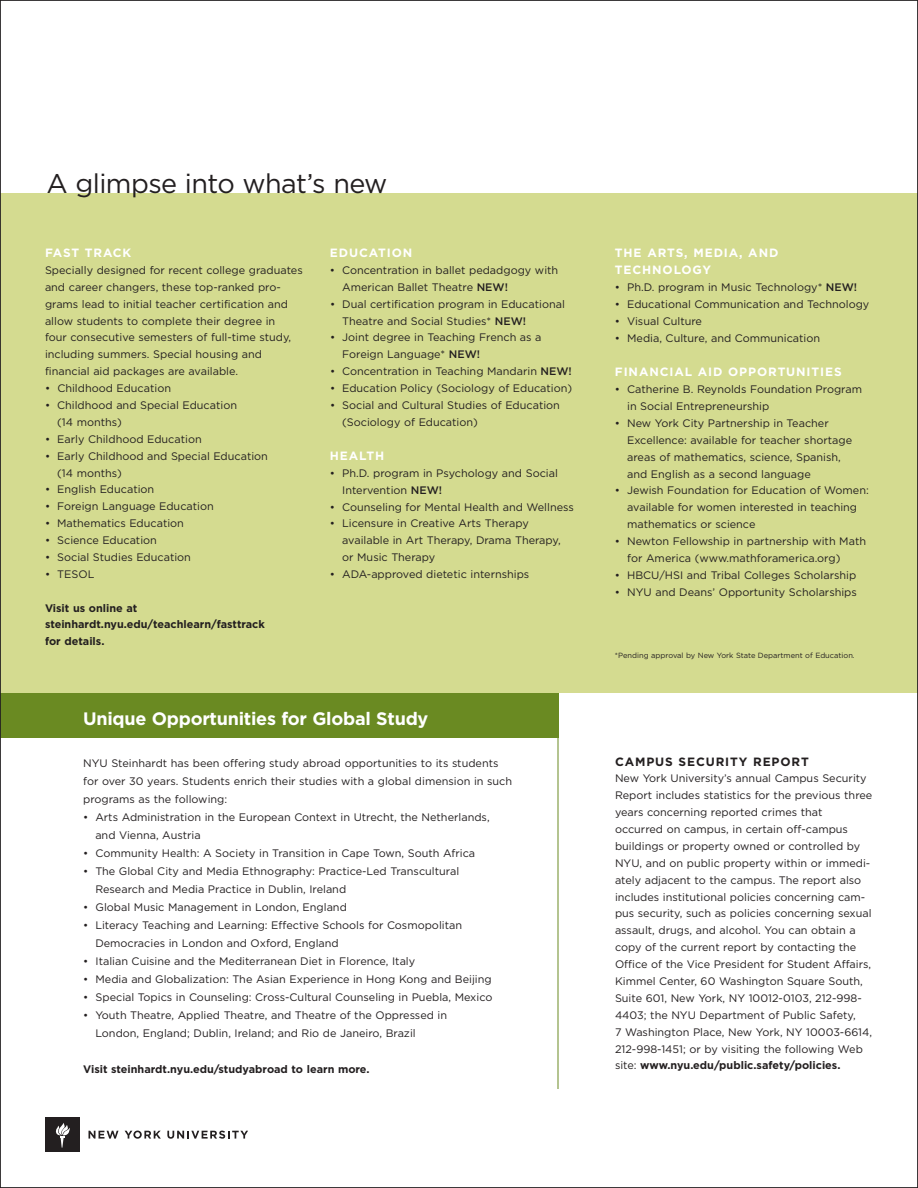
<style>
.page{position:relative;width:918px;height:1188px;background:#fff}
.page>*{position:absolute;margin:0;border:0;box-sizing:border-box;transform-origin:0 0}
.t1{font:27px "Gotham";letter-spacing:-.02em;color:#231f20}
.t2{font:700 18px "Gotham";letter-spacing:-.015em;color:#fff}
.t3{font:700 12px/17.2px "Gotham";letter-spacing:.075em;color:#fff}
.t4{font:700 12px "Gotham";letter-spacing:.075em;color:#231f20}
.t5{font:10.8px/17px "Gotham";color:#231f20}
.t6{font:700 10.8px/17px "Gotham";color:#231f20}
.t7{font:7.5px "Gotham";color:#231f20}
.s1{font-weight:500}
.s2{font-weight:700}
</style>
<div class="page">
<div style="left:0;top:693px;width:558px;height:45px;background:#6a8a22"></div>
<div style="left:0;top:194px;width:918px;height:499px;background:#d4db90"></div>
<svg style="left:89px;top:1131px;width:30px;height:8px"></svg>
<svg style="left:125px;top:1131px;width:36px;height:8px"></svg>
<svg style="left:167px;top:1131px;width:81px;height:8px"></svg>
<div style="left:45px;top:1117px;width:35px;height:35px;background:#231f20"></div>
<svg style="left:55px;top:1123px;width:15px;height:25px"></svg>
<hr style="left:558px;top:693px;width:1px;height:396px;background:#6a8a22">
<h1 class="t1" style="left:46px;top:174px;width:342px">A glimpse into what’s new</h1>
<p class="t3" style="left:45px;top:245px;width:88px">FAST TRACK</p>
<p class="t5" style="left:45px;top:262px;width:259px">Specially designed for recent college graduates and career changers, these top-ranked pro&shy;grams lead to initial teacher certification and allow students to complete their degree in<br>four consecutive semesters of full-time study, including summers. Special housing and financial aid packages are available.</p>
<p class="t5" style="left:45px;top:381px;width:128px">• Childhood Education</p>
<p class="t5" style="left:57px;top:397px;width:181px;text-indent:-12px">• Childhood and Special Education (14 months)</p>
<p class="t5" style="left:45px;top:431px;width:158px">• Early Childhood Education</p>
<p class="t5" style="left:57px;top:448px;width:212px;text-indent:-12px">• Early Childhood and Special Education (14 months)</p>
<p class="t5" style="left:45px;top:482px;width:111px">• English Education</p>
<p class="t5" style="left:45px;top:499px;width:170px">• Foreign Language Education</p>
<p class="t5" style="left:45px;top:516px;width:140px">• Mathematics Education</p>
<p class="t5" style="left:45px;top:532px;width:113px">• Science Education</p>
<p class="t5" style="left:45px;top:549px;width:148px">• Social Studies Education</p>
<p class="t5" style="left:45px;top:566px;width:51px">• TESOL</p>
<p class="t6" style="left:45px;top:600px;width:221px">Visit us online at steinhardt.nyu.edu/teachlearn/fasttrack for details.</p>
<p class="t3" style="left:330px;top:245px;width:84px">EDUCATION</p>
<p class="t5" style="left:342px;top:262px;width:218px;text-indent:-12px">• Concentration in ballet pedadgogy with<br>American Ballet Theatre <span class="s1">NEW!</span></p>
<p class="t5" style="left:342px;top:296px;width:224px;text-indent:-12px">• Dual certification program in Educational<br>Theatre and Social Studies* <span class="s1">NEW!</span></p>
<p class="t5" style="left:342px;top:330px;width:201px;text-indent:-12px">• Joint degree in Teaching French as a<br>Foreign Language* <span class="s1">NEW!</span></p>
<p class="t5" style="left:330px;top:364px;width:243px">• Concentration in Teaching Mandarin <span class="s1">NEW!</span></p>
<p class="t5" style="left:330px;top:381px;width:244px">• Education Policy (Sociology of Education)</p>
<p class="t5" style="left:342px;top:397px;width:219px;text-indent:-12px">• Social and Cultural Studies of Education (Sociology of Education)</p>
<p class="t3" style="left:330px;top:448px;width:56px">HEALTH</p>
<p class="t5" style="left:342px;top:465px;width:217px;text-indent:-12px">• Ph.D. program in Psychology and Social<br>Intervention <span class="s1">NEW!</span></p>
<p class="t5" style="left:330px;top:499px;width:245px">• Counseling for Mental Health and Wellness</p>
<p class="t5" style="left:342px;top:516px;width:220px;text-indent:-12px">• Licensure in Creative Arts Therapy available in Art Therapy, Drama Therapy, or Music Therapy</p>
<p class="t5" style="left:330px;top:567px;width:201px">• ADA-approved dietetic internships</p>
<h2 class="t2" style="left:83px;top:712px;width:347px">Unique Opportunities for Global Study</h2>
<p class="t5" style="left:83px;top:755px;width:431px;line-height:18px">NYU Steinhardt has been offering study abroad opportunities to its students for over 30 years. Students enrich their studies with a global dimension in such programs as the following:</p>
<p class="t5" style="left:95px;top:809px;width:396px;line-height:18px;text-indent:-12px">• Arts Administration in the European Context in Utrecht, the Netherlands, and Vienna, Austria</p>
<p class="t5" style="left:83px;top:846px;width:394px">• Community Health: A Society in Transition in Cape Town, South Africa</p>
<p class="t5" style="left:95px;top:863px;width:365px;line-height:18px;text-indent:-12px">• The Global City and Media Ethnography: Practice-Led Transcultural<br>Research and Media Practice in Dublin, Ireland</p>
<p class="t5" style="left:83px;top:900px;width:265px">• Global Music Management in London, England</p>
<p class="t5" style="left:95px;top:917px;width:368px;line-height:18px;text-indent:-12px">• Literacy Teaching and Learning: Effective Schools for Cosmopolitan<br>Democracies in London and Oxford, England</p>
<p class="t5" style="left:83px;top:954px;width:334px">• Italian Cuisine and the Mediterranean Diet in Florence, Italy</p>
<p class="t5" style="left:83px;top:972px;width:410px">• Media and Globalization: The Asian Experience in Hong Kong and Beijing</p>
<p class="t5" style="left:83px;top:990px;width:411px">• Special Topics in Counseling: Cross-Cultural Counseling in Puebla, Mexico</p>
<p class="t5" style="left:95px;top:1007px;width:353px;line-height:18px;text-indent:-12px">• Youth Theatre, Applied Theatre, and Theatre of the Oppressed in<br>London, England; Dublin, Ireland; and Rio de Janeiro, Brazil</p>
<p class="t6" style="left:83px;top:1062px;width:288px">Visit steinhardt.nyu.edu/studyabroad to learn more.</p>
<p class="t3" style="left:615px;top:245px;width:165px">THE ARTS, MEDIA, AND<br>TECHNOLOGY</p>
<p class="t5" style="left:615px;top:280px;width:244px">• Ph.D. program in Music Technology* <span class="s1">NEW!</span></p>
<p class="t5" style="left:615px;top:297px;width:256px">• Educational Communication and Technology</p>
<p class="t5" style="left:615px;top:313px;width:89px">• Visual Culture</p>
<p class="t5" style="left:615px;top:330px;width:207px">• Media, Culture, and Communication</p>
<p class="t3" style="left:615px;top:364px;width:228px">FINANCIAL AID OPPORTUNITIES</p>
<p class="t5" style="left:627px;top:382px;width:236px;text-indent:-12px">• Catherine B. Reynolds Foundation Program in Social Entrepreneurship</p>
<p class="t5" style="left:627px;top:415px;width:226px;text-indent:-12px">• New York City Partnership in Teacher Excellence: available for teacher shortage areas of mathematics, science, Spanish, and English as a second language</p>
<p class="t5" style="left:627px;top:483px;width:243px;text-indent:-12px">• Jewish Foundation for Education of Women: available for women interested in teaching mathematics or science</p>
<p class="t5" style="left:627px;top:534px;width:240px;text-indent:-12px">• Newton Fellowship in partnership with Math for America (www.mathforamerica.org)</p>
<p class="t5" style="left:615px;top:567px;width:243px">• HBCU/HSI and Tribal Colleges Scholarship</p>
<p class="t5" style="left:615px;top:584px;width:243px">• NYU and Deans’ Opportunity Scholarships</p>
<p class="t7" style="left:615px;top:653px;width:241px">*Pending approval by New York State Department of Education.</p>
<p class="t4" style="left:615px;top:757px;width:195px">CAMPUS SECURITY REPORT</p>
<p class="t5" style="left:615px;top:771px;width:259px">New York University’s annual Campus Security Report includes statistics for the previous three years concerning reported crimes that occurred on campus, in certain off-campus buildings or property owned or controlled by NYU, and on public property within or immedi&shy;ately adjacent to the campus. The report also includes institutional policies concerning cam&shy;pus security, such as policies concerning sexual assault, drugs, and alcohol. You can obtain a copy of the current report by contacting the Office of the Vice President for Student Affairs, Kimmel Center, 60 Washington Square South, Suite 601, New York, NY 10012-0103, 212-998- 4403; the NYU Department of Public Safety,<br>7 Washington Place, New York, NY 10003-6614, 212-998-1451; or by visiting the following Web site: <span class="s2">www.nyu.edu/public.safety/policies.</span></p>
</div>
